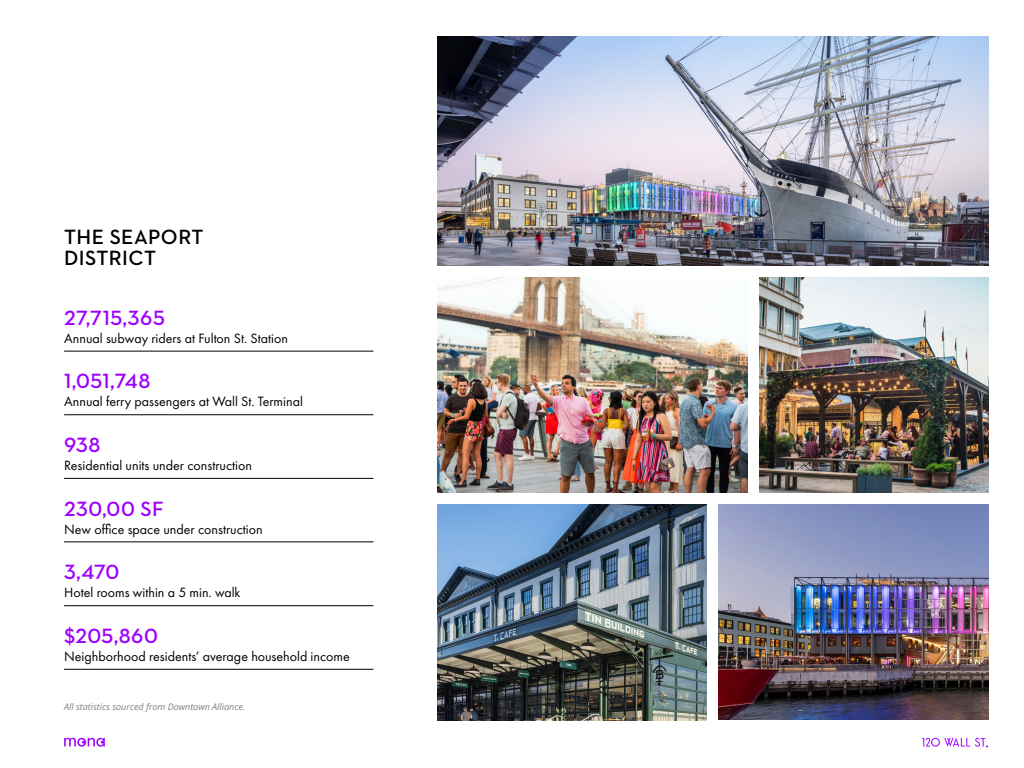
<style>
.page{position:relative;width:1024px;height:768px;background:#fff}
.page>*{position:absolute;margin:0;border:0;box-sizing:border-box;transform-origin:0 0}
.t1{font:600 21px "Neutraface 2 Text";letter-spacing:.02em;color:#9e00ff}
.t2{font:600 21px/21px "Neutraface 2 Text";letter-spacing:.02em;color:#000}
.t3{font:14px "Futura PT";color:#000}
.t4{font:italic 9px "Open Sans";color:#808080}
</style>
<div class="page">
<svg style="left:64px;top:738px;width:41px;height:9px"></svg>
<svg style="left:922px;top:738px;width:66px;height:10px"></svg>
<img style="left:438px;top:36px;width:550px;height:229px">
<img style="left:719px;top:505px;width:269px;height:214px">
<img style="left:438px;top:277px;width:309px;height:216px">
<img style="left:438px;top:505px;width:269px;height:215px">
<img style="left:759px;top:277px;width:229px;height:216px">
<hr style="left:64px;top:542px;width:309px;height:1px;background:#000">
<hr style="left:64px;top:606px;width:309px;height:1px;background:#000">
<hr style="left:64px;top:669px;width:309px;height:1px;background:#000">
<hr style="left:64px;top:478px;width:309px;height:1px;background:#000">
<hr style="left:64px;top:351px;width:309px;height:1px;background:#000">
<hr style="left:64px;top:415px;width:309px;height:1px;background:#000">
<h1 class="t2" style="left:64px;top:227px;width:141px">THE SEAPORT<br>DISTRICT</h1>
<h1 class="t1" style="left:64px;top:304px;width:102px">27,715,365</h1>
<p class="t3" style="left:64px;top:330px;width:225px">Annual subway riders at Fulton St. Station</p>
<h1 class="t1" style="left:64px;top:368px;width:88px">1,051,748</h1>
<p class="t3" style="left:64px;top:394px;width:240px">Annual ferry passengers at Wall St. Terminal</p>
<h1 class="t1" style="left:64px;top:432px;width:38px">938</h1>
<p class="t3" style="left:64px;top:457px;width:189px">Residential units under construction</p>
<h1 class="t1" style="left:64px;top:495px;width:101px">230,00 SF</h1>
<p class="t3" style="left:64px;top:521px;width:200px">New office space under construction</p>
<h1 class="t1" style="left:64px;top:559px;width:57px">3,470</h1>
<p class="t3" style="left:64px;top:584px;width:178px">Hotel rooms within a 5 min. walk</p>
<h1 class="t1" style="left:64px;top:623px;width:95px">$205,860</h1>
<p class="t3" style="left:64px;top:648px;width:287px">Neighborhood residents’ average household income</p>
<p class="t4" style="left:64px;top:700px;width:183px">All statistics sourced from Downtown Alliance.</p>
</div>
